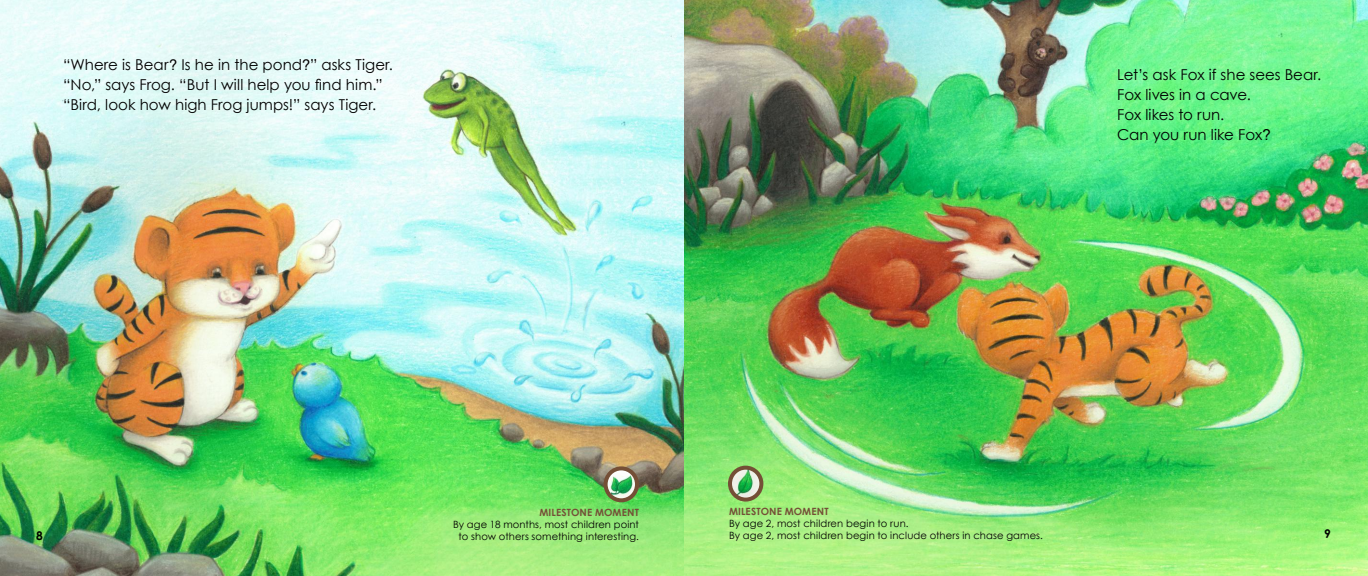
<style>
.page{position:relative;width:1368px;height:576px;background:#fff}
.page>*{position:absolute;margin:0;border:0;box-sizing:border-box;transform-origin:0 0}
.t1{font:15px/20px "Century Gothic";color:#000}
.t2{font:700 12px "Century Gothic";color:#000}
.t3{font:10px/12px "Century Gothic";letter-spacing:.01em;color:#000;text-align:center}
.t4{font:700 10px "Century Gothic";letter-spacing:.015em;color:#744f36}
.s1{font-family:"Helvetica"}
.s2{font-family:"Arial"}
</style>
<div class="page">
<img style="left:0;top:0;width:1368px;height:576px">
<img style="left:606px;top:468px;width:31px;height:32px;border-radius:16px">
<div style="left:604px;top:466px;width:35px;height:36px;border:4px solid #744f36;border-radius:50%"></div>
<img style="left:730px;top:468px;width:31px;height:32px;border-radius:16px">
<div style="left:728px;top:466px;width:35px;height:36px;border:4px solid #744f36;border-radius:50%"></div>
<p class="t1" style="left:63px;top:55px;width:332px">“Where is Bear<span class="s1">?</span> Is he in the pond<span class="s1">?</span>” asks Tiger. “No,” says Frog. “But I will help you find him.” “Bird, look how high Frog jumps!” says Tiger.</p>
<p class="t1" style="left:1117px;top:64px;width:206px">Let’s ask Fox if she sees Bear.<br>Fox lives in a cave.<br>Fox likes to run.<br>Can you run like Fox<span class="s2">?</span></p>
<p class="t2" style="left:36px;top:528px;width:8px">8</p>
<p class="t4" style="left:539px;top:506px;width:101px">MILESTONE MOMENT</p>
<p class="t3" style="left:453px;top:518px;width:187px">By age 18 months, most children point to show others something interesting.</p>
<p class="t4" style="left:729px;top:505px;width:101px">MILESTONE MOMENT</p>
<p class="t3" style="left:729px;top:518px;width:316px;text-align:left">By age 2, most children begin to run.<br>By age 2, most children begin to include others in chase games.</p>
<p class="t2" style="left:1324px;top:526px;width:8px">9</p>
</div>
